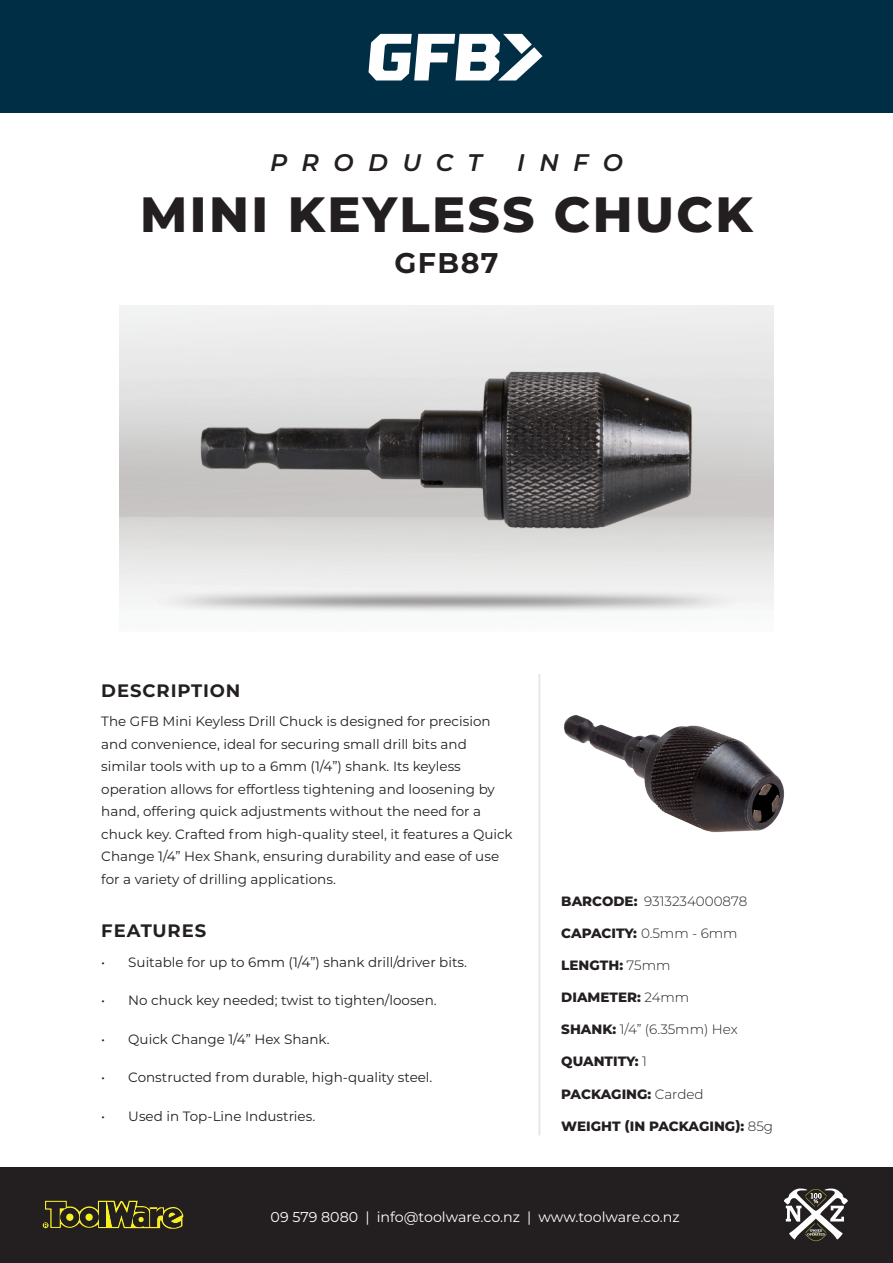
<style>
.page{position:relative;width:893px;height:1263px;background:#fff}
.page>*{position:absolute;margin:0;border:0;box-sizing:border-box;transform-origin:0 0}
.t1{font:800 49.5px "Montserrat";letter-spacing:.05em;color:#231f20}
.t2{font:700 28.5px "Montserrat";letter-spacing:.05em;color:#231f20}
.t3{font:italic 600 24px "Montserrat";letter-spacing:.6em;color:#231f20}
.t4{font:700 18px "Montserrat";letter-spacing:.05em;color:#231f20}
.t5{font:14.25px "Montserrat";color:#fff}
.Body_Text{font:13.5px/22.5px "Montserrat";color:#231f20}
.Specifications{font:800 13.5px "Montserrat";color:#231f20}
.Specifications-2{font:300 13.5px "Montserrat";color:#231f20}
.s1{font-weight:800}
.s2{font-weight:300}
</style>
<div class="page">
<div style="left:0;top:0;width:893px;height:113px;background:#002e45"></div>
<svg style="left:368px;top:34px;width:174px;height:46px"></svg>
<div style="left:0;top:1167px;width:893px;height:96px;background:#231f20"></div>
<svg style="left:43px;top:1200px;width:141px;height:29px"></svg>
<svg style="left:784px;top:1188px;width:64px;height:53px"></svg>
<hr style="left:538px;top:674px;width:2px;height:461px;background:#e6e7e9">
<img style="left:147px;top:359px;width:599px;height:181px">
<img style="left:564px;top:715px;width:220px;height:118px">
<p class="t3" style="left:270px;top:145px;width:213px">PRODUCT</p>
<p class="t3" style="left:517px;top:145px;width:107px">INFO</p>
<p class="t1" style="left:140px;top:178px;width:614px">MINI KEYLESS CHUCK</p>
<p class="t2" style="left:394px;top:243px;width:106px">GFB87</p>
<p class="t4" style="left:101px;top:677px;width:141px">DESCRIPTION</p>
<p class="Body_Text" style="left:101px;top:710px;width:413px">The GFB Mini Keyless Drill Chuck is designed for precision and convenience, ideal for securing small drill bits and similar tools with up to a 6mm (1/4”) shank. Its keyless operation allows for effortless tightening and loosening by hand, offering quick adjustments without the need for a chuck key. Crafted from high-quality steel, it features a Quick Change 1/4” Hex Shank, ensuring durability and ease of use for a variety of drilling applications.</p>
<p class="t4" style="left:101px;top:918px;width:106px">FEATURES</p>
<p class="Body_Text" style="left:101px;top:950px;width:367px">• Suitable for up to 6mm (1/4”) shank drill/driver bits.</p>
<p class="Body_Text" style="left:101px;top:989px;width:337px">• No chuck key needed; twist to tighten/loosen.</p>
<p class="Body_Text" style="left:101px;top:1027px;width:230px">• Quick Change 1/4” Hex Shank.</p>
<p class="Body_Text" style="left:101px;top:1066px;width:333px">• Constructed from durable, high-quality steel.</p>
<p class="Body_Text" style="left:101px;top:1104px;width:215px">• Used in Top-Line Industries.</p>
<p class="Specifications-2" style="left:561px;top:892px;width:187px"><span class="s1">BARCODE:</span> 9313234000878</p>
<p class="Specifications" style="left:561px;top:923px;width:178px">CAPACITY: <span class="s2">0.5mm - 6mm</span></p>
<p class="Specifications" style="left:561px;top:955px;width:111px">LENGTH: <span class="s2">75mm</span></p>
<p class="Specifications" style="left:561px;top:988px;width:130px">DIAMETER: <span class="s2">24mm</span></p>
<p class="Specifications-2" style="left:561px;top:1020px;width:178px"><span class="s1">SHANK:</span> 1/4” (6.35mm) Hex</p>
<p class="Specifications" style="left:561px;top:1052px;width:87px">QUANTITY: <span class="s2">1</span></p>
<p class="Specifications" style="left:561px;top:1084px;width:144px">PACKAGING: <span class="s2">Carded</span></p>
<p class="Specifications" style="left:561px;top:1116px;width:213px">WEIGHT (IN PACKAGING): <span class="s2">85g</span></p>
<p class="t5" style="left:271px;top:1207px;width:411px">09 579 8080 | info@toolware.co.nz | www.toolware.co.nz</p>
</div>
